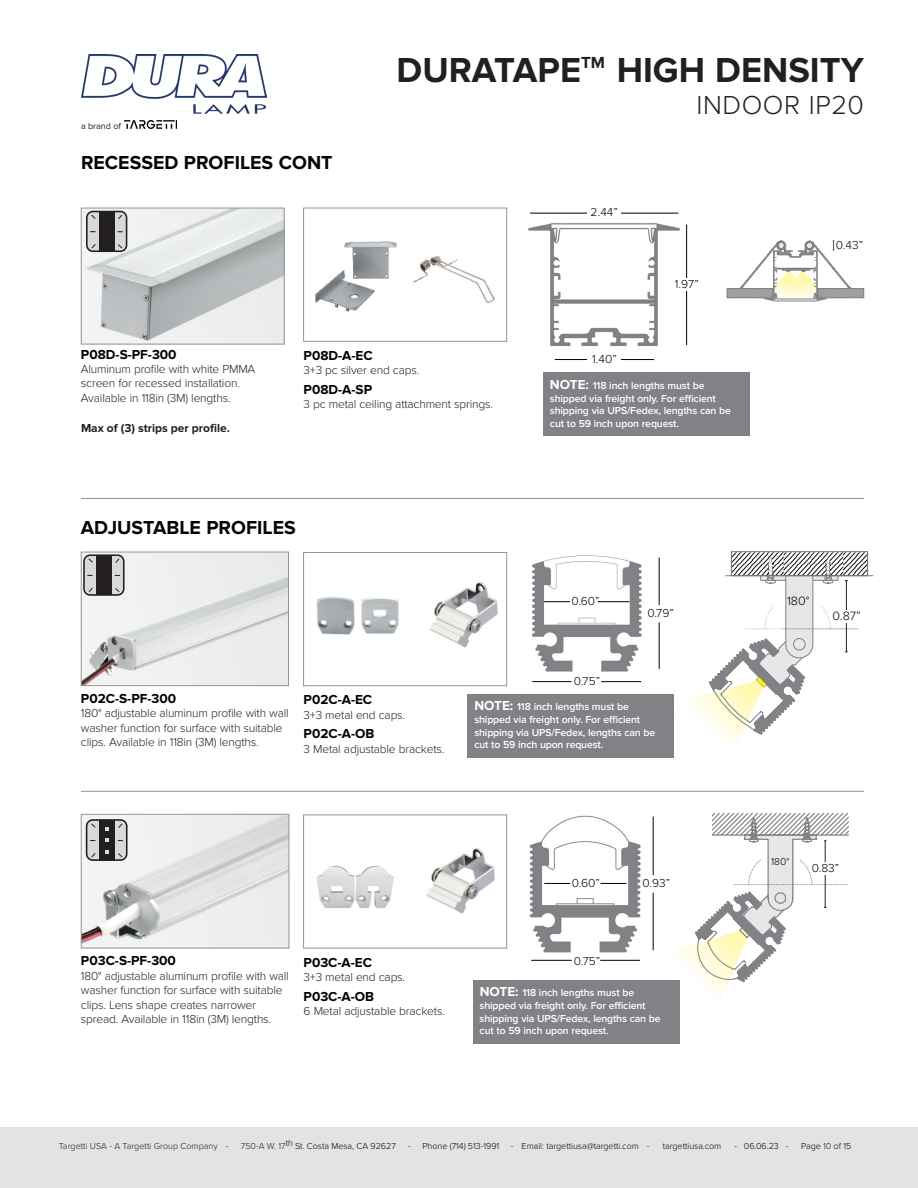
<style>
.page{position:relative;width:918px;height:1188px;background:#fff}
.page>*{position:absolute;margin:0;border:0;box-sizing:border-box;transform-origin:0 0}
.t1{font:700 36px "Proxima Nova";color:#231f20}
.t2{font:300 27px "Proxima Nova";letter-spacing:.02em;color:#231f20}
.Features_HEAD{font:700 19.5px "Proxima Nova";color:#040503}
.t3{font:700 13.5px "Proxima Nova";color:#000}
.t4{font:300 12.6px "Proxima Nova";color:#000}
.t5{font:300 12px/14.4px "Proxima Nova";letter-spacing:-.015em;color:#231f20}
.t6{font:300 12px "Proxima Nova";letter-spacing:.005em;color:#000}
.t7{font:700 12px "Proxima Nova";color:#231f20}
.t8{font:600 10.5px/12.6px "Proxima Nova";letter-spacing:-.015em;color:#fff}
.t9{font:300 10.2px "Proxima Nova";color:#000}
.t10{font:300 9px "Proxima Nova";letter-spacing:-.005em;color:#040503}
.t11{font:300 9px "Proxima Nova";color:#231f20}
.t12{font:9px "Proxima Nova";color:#231f20}
.s1{font-weight:700;font-size:13.5px}
.s2{color:#040503}
.s3{color:#231f20}
</style>
<div class="page">
<img style="left:81px;top:55px;width:185px;height:58px">
<img style="left:124px;top:120px;width:53px;height:8px">
<div style="left:303px;top:552px;width:204px;height:134px;border:1px solid #939798"></div>
<img style="left:316px;top:597px;width:83px;height:38px">
<img style="left:429px;top:582px;width:69px;height:66px">
<img style="left:83px;top:554px;width:204px;height:130px">
<div style="left:81px;top:552px;width:208px;height:134px;border:1px solid #939798"></div>
<hr style="left:659px;top:622px;width:1px;height:47px;background:#000">
<hr style="left:659px;top:558px;width:1px;height:47px;background:#000">
<img style="left:532px;top:555px;width:110px;height:117px">
<hr style="left:532px;top:681px;width:39px;height:1px;background:#000">
<hr style="left:601px;top:681px;width:40px;height:1px;background:#000">
<svg style="left:544px;top:601px;width:26px;height:1px"></svg>
<hr style="left:598px;top:601px;width:31px;height:1px;background:#000">
<img style="left:733px;top:554px;width:133px;height:3px">
<svg style="left:671px;top:557px;width:203px;height:201px"></svg>
<div style="left:831px;top:610px;width:31px;height:13px;background:#fff"></div>
<div style="left:731px;top:552px;width:137px;height:24px;border:1px solid #717275"></div>
<div style="left:468px;top:694px;width:206px;height:63px;background:#808285"></div>
<div style="left:303px;top:815px;width:204px;height:133px;border:1px solid #939798"></div>
<img style="left:316px;top:866px;width:78px;height:42px">
<img style="left:426px;top:848px;width:69px;height:66px">
<img style="left:83px;top:816px;width:204px;height:130px">
<div style="left:81px;top:814px;width:208px;height:134px;border:1px solid #939798"></div>
<img style="left:530px;top:815px;width:111px;height:138px">
<hr style="left:653px;top:893px;width:1px;height:57px;background:#000">
<hr style="left:653px;top:817px;width:1px;height:58px;background:#000">
<hr style="left:531px;top:960px;width:41px;height:1px;background:#000">
<hr style="left:600px;top:960px;width:40px;height:1px;background:#000">
<svg style="left:544px;top:883px;width:26px;height:1px"></svg>
<svg style="left:600px;top:883px;width:26px;height:1px"></svg>
<svg style="left:676px;top:812px;width:173px;height:196px"></svg>
<div style="left:811px;top:862px;width:29px;height:12px;background:#fff"></div>
<div style="left:473px;top:980px;width:206px;height:64px;background:#808285"></div>
<hr style="left:81px;top:791px;width:783px;height:1px;background:#939598">
<hr style="left:81px;top:498px;width:783px;height:1px;background:#939598">
<div style="left:303px;top:208px;width:204px;height:134px;border:1px solid #939798"></div>
<img style="left:528px;top:223px;width:152px;height:123px">
<hr style="left:686px;top:225px;width:1px;height:120px;background:#000">
<div style="left:668px;top:279px;width:37px;height:12px;background:#fff"></div>
<hr style="left:530px;top:213px;width:148px;height:1px;background:#000">
<div style="left:587px;top:206px;width:34px;height:12px;background:#fff"></div>
<hr style="left:555px;top:359px;width:99px;height:1px;background:#000">
<div style="left:587px;top:354px;width:34px;height:11px;background:#fff"></div>
<img style="left:315px;top:241px;width:82px;height:71px">
<img style="left:413px;top:255px;width:82px;height:49px">
<img style="left:83px;top:210px;width:199px;height:132px">
<div style="left:81px;top:208px;width:203px;height:136px;border:1px solid #939798"></div>
<svg style="left:727px;top:240px;width:137px;height:62px"></svg>
<div style="left:543px;top:373px;width:207px;height:63px;background:#808285"></div>
<div style="left:87px;top:212px;width:40px;height:39px;background:#d8d9db;border-radius:6px"></div>
<div style="left:86px;top:211px;width:41px;height:41px;border:2px solid #231f20;border-radius:6px"></div>
<div style="left:99px;top:212px;width:15px;height:39px;background:#231f20"></div>
<svg style="left:118px;top:244px;width:5px;height:5px"></svg>
<svg style="left:91px;top:244px;width:5px;height:5px"></svg>
<div style="left:84px;top:555px;width:40px;height:40px;background:#d8d9db;border-radius:6px"></div>
<div style="left:83px;top:554px;width:42px;height:42px;border:2px solid #231f20;border-radius:6px"></div>
<div style="left:96px;top:555px;width:16px;height:40px;background:#231f20"></div>
<svg style="left:88px;top:558px;width:5px;height:5px"></svg>
<svg style="left:115px;top:558px;width:5px;height:5px"></svg>
<div style="left:87px;top:820px;width:40px;height:40px;background:#d8d9db;border-radius:6px"></div>
<div style="left:86px;top:819px;width:42px;height:42px;border:2px solid #231f20;border-radius:6px"></div>
<div style="left:99px;top:820px;width:15px;height:40px;background:#231f20"></div>
<svg style="left:91px;top:823px;width:5px;height:5px"></svg>
<svg style="left:118px;top:823px;width:5px;height:5px"></svg>
<svg style="left:118px;top:853px;width:5px;height:5px"></svg>
<svg style="left:91px;top:853px;width:5px;height:5px"></svg>
<svg style="left:105px;top:838px;width:3px;height:4px"></svg>
<div style="left:0;top:1127px;width:918px;height:61px;background:#e2e3e3"></div>
<p class="t12" style="left:81px;top:120px;width:42px">a brand of</p>
<p class="Features_HEAD" style="left:81px;top:151px;width:253px">RECESSED PROFILES CONT</p>
<h1 class="t1" style="left:397px;top:50px;width:469px">DURATAPE<sup>TM</sup> HIGH DENSITY</h1>
<h2 class="t2" style="left:696px;top:89px;width:169px">INDOOR IP20</h2>
<p class="t6" style="left:591px;top:205px;width:29px">2.44”</p>
<p class="t6" style="left:675px;top:277px;width:25px">1.97”</p>
<p class="t6" style="left:836px;top:238px;width:29px">0.43”</p>
<p class="t3" style="left:81px;top:346px;width:97px">P08D-S-PF-300</p>
<p class="t5" style="left:81px;top:362px;width:176px">Aluminum profile with white PMMA screen for recessed installation.<br>Available in 118in (3M) lengths.</p>
<p class="t3" style="left:304px;top:348px;width:71px">P08D-A-EC</p>
<p class="t5" style="left:304px;top:363px;width:117px">3+3 pc silver end caps.</p>
<p class="t3" style="left:304px;top:382px;width:70px">P08D-A-SP</p>
<p class="t5" style="left:304px;top:397px;width:191px">3 pc metal ceiling attachment springs.</p>
<p class="t6" style="left:592px;top:352px;width:26px">1.40”</p>
<p class="t8" style="left:550px;top:379px;width:183px"><span class="s1">NOTE:</span> 118 inch lengths must be shipped via freight only. For efficient shipping via UPS/Fedex, lengths can be</p>
<p class="t7" style="left:81px;top:421px;width:150px">Max of (3) strips per profile.</p>
<p class="t8" style="left:550px;top:417px;width:130px">cut to 59 inch upon request.</p>
<p class="Features_HEAD" style="left:81px;top:516px;width:216px">ADJUSTABLE PROFILES</p>
<p class="t3" style="left:81px;top:691px;width:97px">P02C-S-PF-300</p>
<p class="t5" style="left:81px;top:706px;width:209px">180° adjustable aluminum profile with wall washer function for surface with suitable clips. Available in 118in (3M) lengths.</p>
<p class="t3" style="left:304px;top:692px;width:70px">P02C-A-EC</p>
<p class="t5" style="left:304px;top:708px;width:103px">3+3 metal end caps.</p>
<p class="t3" style="left:304px;top:726px;width:72px">P02C-A-OB</p>
<p class="t5" style="left:304px;top:742px;width:142px">3 Metal adjustable brackets.</p>
<p class="t6" style="left:572px;top:594px;width:29px">0.60”</p>
<p class="t4" style="left:787px;top:593px;width:24px">180°</p>
<p class="t6" style="left:574px;top:674px;width:28px">0.75”</p>
<p class="t6" style="left:647px;top:606px;width:28px">0.79”</p>
<p class="t8" style="left:474px;top:701px;width:183px"><span class="s1">NOTE:</span> 118 inch lengths must be shipped via freight only. For efficient shipping via UPS/Fedex, lengths can be cut to 59 inch upon request.</p>
<p class="t4" style="left:833px;top:608px;width:30px">0.87”</p>
<p class="t3" style="left:81px;top:953px;width:97px">P03C-S-PF-300</p>
<p class="t5" style="left:81px;top:969px;width:209px">180° adjustable aluminum profile with wall washer function for surface with suitable clips. Lens shape creates narrower spread. Available in 118in (3M) lengths.</p>
<p class="t3" style="left:304px;top:955px;width:70px">P03C-A-EC</p>
<p class="t5" style="left:304px;top:970px;width:103px">3+3 metal end caps.</p>
<p class="t3" style="left:304px;top:988px;width:72px">P03C-A-OB</p>
<p class="t5" style="left:304px;top:1004px;width:143px">6 Metal adjustable brackets.</p>
<p class="t6" style="left:572px;top:876px;width:29px">0.60”</p>
<p class="t6" style="left:574px;top:954px;width:28px">0.75”</p>
<p class="t6" style="left:643px;top:876px;width:29px">0.93”</p>
<p class="t8" style="left:480px;top:987px;width:183px"><span class="s1">NOTE:</span> 118 inch lengths must be shipped via freight only. For efficient shipping via UPS/Fedex, lengths can be cut to 59 inch upon request.</p>
<p class="t9" style="left:771px;top:855px;width:20px">180°</p>
<p class="t6" style="left:812px;top:861px;width:29px">0.83”</p>
<p class="t11" style="left:59px;top:1140px;width:171px">Targetti USA - A Targetti Group Company <span class="s2">-</span></p>
<p class="t10" style="left:241px;top:1140px;width:157px"><span class="s3">750-A W. 17</span>th St. Costa Mesa, CA 92627</p>
<p class="t10" style="left:408px;top:1140px;width:93px">- Phone (714) 513-1991</p>
<p class="t10" style="left:511px;top:1140px;width:140px">- Email: targettiusa@targetti.com -</p>
<p class="t10" style="left:663px;top:1140px;width:60px">targettiusa.com</p>
<p class="t10" style="left:734px;top:1140px;width:55px">- 06.06.23 -</p>
<p class="t10" style="left:801px;top:1140px;width:52px">Page <span class="s3">10</span> of 15</p>
</div>
